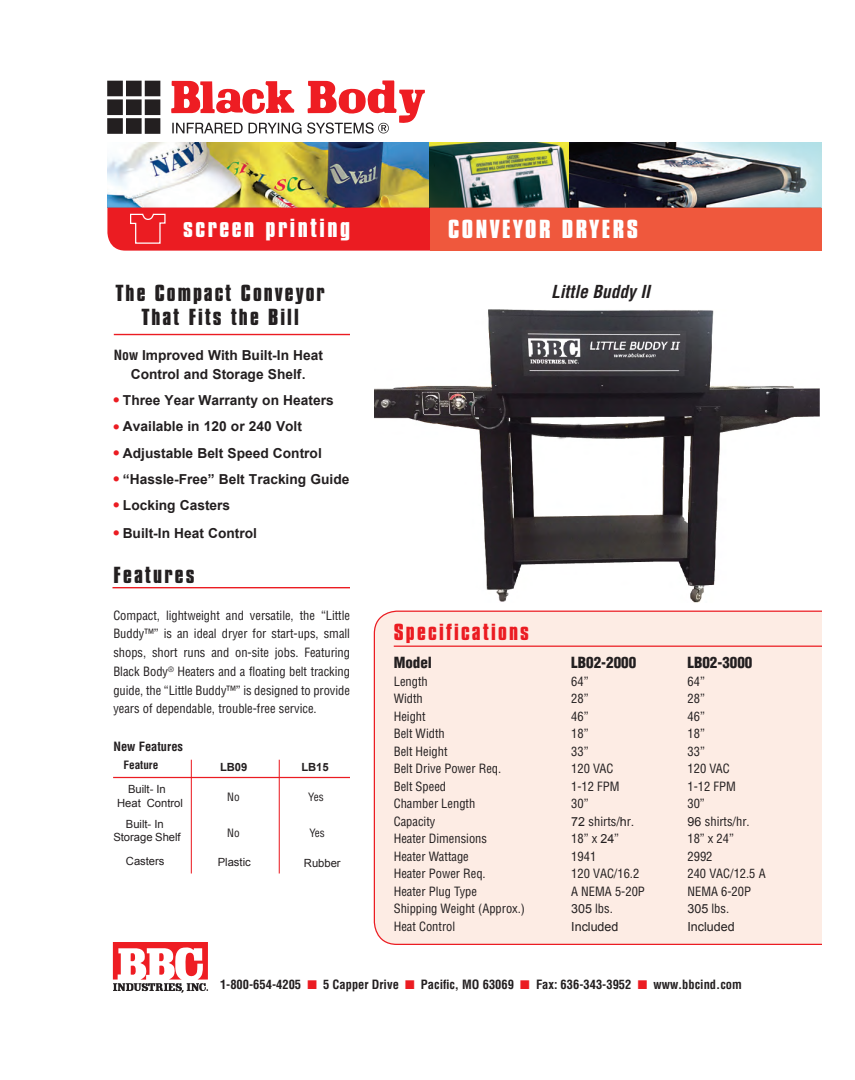
<style>
.page{position:relative;width:855px;height:1080px;background:#fff}
.page>*{position:absolute;margin:0;border:0;box-sizing:border-box;transform-origin:0 0}
.t1{font:700 22.5px "Compacta BT";letter-spacing:.1em;color:#fff;scale:1.1 1}
.t2{font:700 20px/24.1px "Compacta BT";letter-spacing:.09em;color:#231f20;text-align:center;scale:1.1 1}
.t3{font:700 20px "Compacta BT";letter-spacing:.1em;color:#eb1c22;scale:1.1 1}
.t4{font:italic 700 condensed 17.5px "Helvetica";color:#231f20}
.t5{font:900 condensed 15px "Helvetica";color:#231f20}
.t6{font:700 13.75px/18.8px "Arial";color:#231f20;text-align:center}
.t7{font:condensed 12.5px/17.5px "Helvetica";color:#231f20}
.t8{font:700 condensed 12.5px "Helvetica";color:#231f20}
.t9{font:12.5px "Arial";color:#231f20}
.t10{font:11.25px/21px "Arial";letter-spacing:-.005em;color:#231f20}
.t11{font:condensed 11.25px "Helvetica";letter-spacing:-.005em;color:#231f20}
.t12{font:700 11.25px "Arial";letter-spacing:-.005em;color:#231f20}
.t13{font:700 condensed 11.25px "Helvetica";letter-spacing:-.005em;color:#231f20}
.s1{font-family:"Helvetica";font-stretch:condensed}
.s2{font-family:"Helvetica";font-stretch:condensed;color:#eb1c22}
.s3{font-family:"Arial";font-stretch:normal}
.s4{color:#eb1c22}
</style>
<div class="page">
<img style="left:375px;top:309px;width:445px;height:293px">
<div style="left:374px;top:611px;width:447px;height:334px;background:#fdece4"></div>
<hr style="left:114px;top:334px;width:236px;height:1px;background:#eb1c22">
<hr style="left:112px;top:587px;width:238px;height:1px;background:#eb1c22">
<svg style="left:113px;top:942px;width:95px;height:51px"></svg>
<hr style="left:394px;top:646px;width:427px;height:1px;background:#eb1c22">
<div style="left:107px;top:190px;width:342px;height:61px;background:#eb1c22;border-radius:18px"></div>
<svg style="left:107px;top:80px;width:318px;height:54px"></svg>
<img style="left:107px;top:142px;width:714px;height:65px">
<div style="left:430px;top:207px;width:391px;height:44px;background:#ef583d"></div>
<svg style="left:107px;top:207px;width:714px;height:37px"></svg>
<hr style="left:191px;top:760px;width:1px;height:113px;background:#eb1c22">
<hr style="left:279px;top:760px;width:1px;height:113px;background:#eb1c22">
<hr style="left:113px;top:777px;width:237px;height:1px;background:#eb1c22">
<h1 class="t1" style="left:183px;top:218px;width:153px">screen printing</h1>
<h1 class="t1" style="left:448px;top:219px;width:174px">CONVEYOR DRYERS</h1>
<h2 class="t2" style="left:115px;top:282px;width:192px">The Compact Conveyor<br>That Fits the Bill</h2>
<p class="t6" style="left:114px;top:347px;width:211px"><span class="s1">Now</span> Improved With Built-In Heat<br>Control and Storage Shelf<span class="s1">.</span></p>
<p class="t6" style="left:113px;top:391px;width:222px"><span class="s2">•</span> Three Year Warranty on Heaters</p>
<p class="t6" style="left:113px;top:418px;width:190px"><span class="s2">•</span> Available in 120 or 240 Volt</p>
<p class="t6" style="left:113px;top:444px;width:210px"><span class="s2">•</span> Adjustable Belt Speed Control</p>
<p class="t6" style="left:113px;top:470px;width:238px"><span class="s2">•</span> “Hassle-Free” Belt Tracking Guide</p>
<p class="t6" style="left:113px;top:496px;width:118px"><span class="s2">•</span> Locking Casters</p>
<p class="t6" style="left:113px;top:524px;width:145px"><span class="s2">•</span> Built-In Heat Control</p>
<h2 class="t2" style="left:113px;top:565px;width:75px">Features</h2>
<p class="t7" style="left:113px;top:607px;width:238px;line-height:18.8px;text-align:justify">Compact, lightweight and versatile, the “Little Buddy™” is an ideal dryer for start-ups, small shops, short runs and on-site jobs. Featuring Black Body<sup>®</sup> Heaters and a floating belt tracking guide, the “Little Buddy™” is designed to provide years of dependable, trouble-free service.</p>
<p class="t8" style="left:113px;top:741px;width:71px">New Features</p>
<p class="t13" style="left:124px;top:761px;width:36px">Feature</p>
<p class="t12" style="left:220px;top:760px;width:29px">LB09</p>
<p class="t12" style="left:301px;top:760px;width:29px">LB15</p>
<p class="t10" style="left:128px;top:779px;width:39px">Built- In</p>
<p class="t11" style="left:227px;top:792px;width:14px">No</p>
<p class="t11" style="left:308px;top:792px;width:17px">Yes</p>
<p class="t10" style="left:126px;top:792px;width:59px;text-indent:-9px">Heat Control<br>Built- In</p>
<p class="t11" style="left:227px;top:828px;width:14px">No</p>
<p class="t11" style="left:309px;top:828px;width:17px">Yes</p>
<p class="t10" style="left:113px;top:826px;width:69px;line-height:23.5px;text-align:center">Storage Shelf<br>Casters</p>
<p class="t10" style="left:218px;top:852px;width:34px">Plastic</p>
<p class="t10" style="left:304px;top:853px;width:38px">Rubber</p>
<h3 class="t4" style="left:551px;top:285px;width:101px">Little Buddy II</h3>
<h2 class="t3" style="left:394px;top:623px;width:124px">Specifications</h2>
<p class="t5" style="left:394px;top:657px;width:40px">Model</p>
<p class="t5" style="left:571px;top:657px;width:66px">LB02-2000</p>
<p class="t5" style="left:687px;top:657px;width:66px">LB02-3000</p>
<p class="t7" style="left:394px;top:674px;width:36px">Length</p>
<p class="t7" style="left:571px;top:674px;width:19px">64”</p>
<p class="t7" style="left:688px;top:674px;width:19px">64”</p>
<p class="t7" style="left:394px;top:691px;width:31px">Width</p>
<p class="t7" style="left:571px;top:691px;width:19px">28”</p>
<p class="t7" style="left:688px;top:691px;width:19px">28”</p>
<p class="t7" style="left:394px;top:709px;width:33px">Height</p>
<p class="t7" style="left:571px;top:709px;width:19px">46”</p>
<p class="t7" style="left:688px;top:709px;width:19px">46”</p>
<p class="t7" style="left:394px;top:726px;width:53px">Belt Width</p>
<p class="t7" style="left:571px;top:726px;width:19px">18”</p>
<p class="t7" style="left:688px;top:726px;width:19px">18”</p>
<p class="t7" style="left:394px;top:744px;width:55px">Belt Height</p>
<p class="t7" style="left:571px;top:744px;width:19px">33”</p>
<p class="t7" style="left:688px;top:744px;width:19px">33”</p>
<p class="t7" style="left:394px;top:761px;width:109px">Belt Drive Power Req.<br>Belt Speed<br>Chamber Length<br>Capacity<br>Heater Dimensions</p>
<p class="t7" style="left:571px;top:761px;width:65px">120 VAC<br>1-12 FPM<br>30”<br><span class="s3">72</span> shirts/<span class="s3">h</span>r<span class="s3">.<br></span>18” x <span class="s3">24</span>”</p>
<p class="t7" style="left:687px;top:761px;width:64px">120 VAC<br>1-12 FPM<br>30”<br><span class="s3">96</span> shirts/hr.<br>18” x 24”</p>
<p class="t7" style="left:394px;top:849px;width:133px">Heater Wattage<br>Heater Power Req.<br>Heater Plug Type<br>Shipping Weight (Approx.)<br>Heat Control</p>
<p class="t7" style="left:571px;top:849px;width:75px">1941<br>120 VAC/16.2<br>A NEMA 5-20P<br><span class="s3">305</span> lbs.</p>
<p class="t7" style="left:687px;top:849px;width:80px">2992<br>240 VAC/12.5 A<br>NEMA 6-20P<br><span class="s3">305</span> lbs.</p>
<p class="t9" style="left:688px;top:918px;width:49px">Included</p>
<p class="t9" style="left:571px;top:918px;width:49px">Included</p>
<p class="t8" style="left:220px;top:980px;width:523px">1-800-654-4205 <span class="s4">■</span> 5 Capper Drive <span class="s4">■</span> Pacific, MO 63069 <span class="s4">■</span> Fax: 636-343-3952 <span class="s4">■</span> www.bbcind.com</p>
</div>
